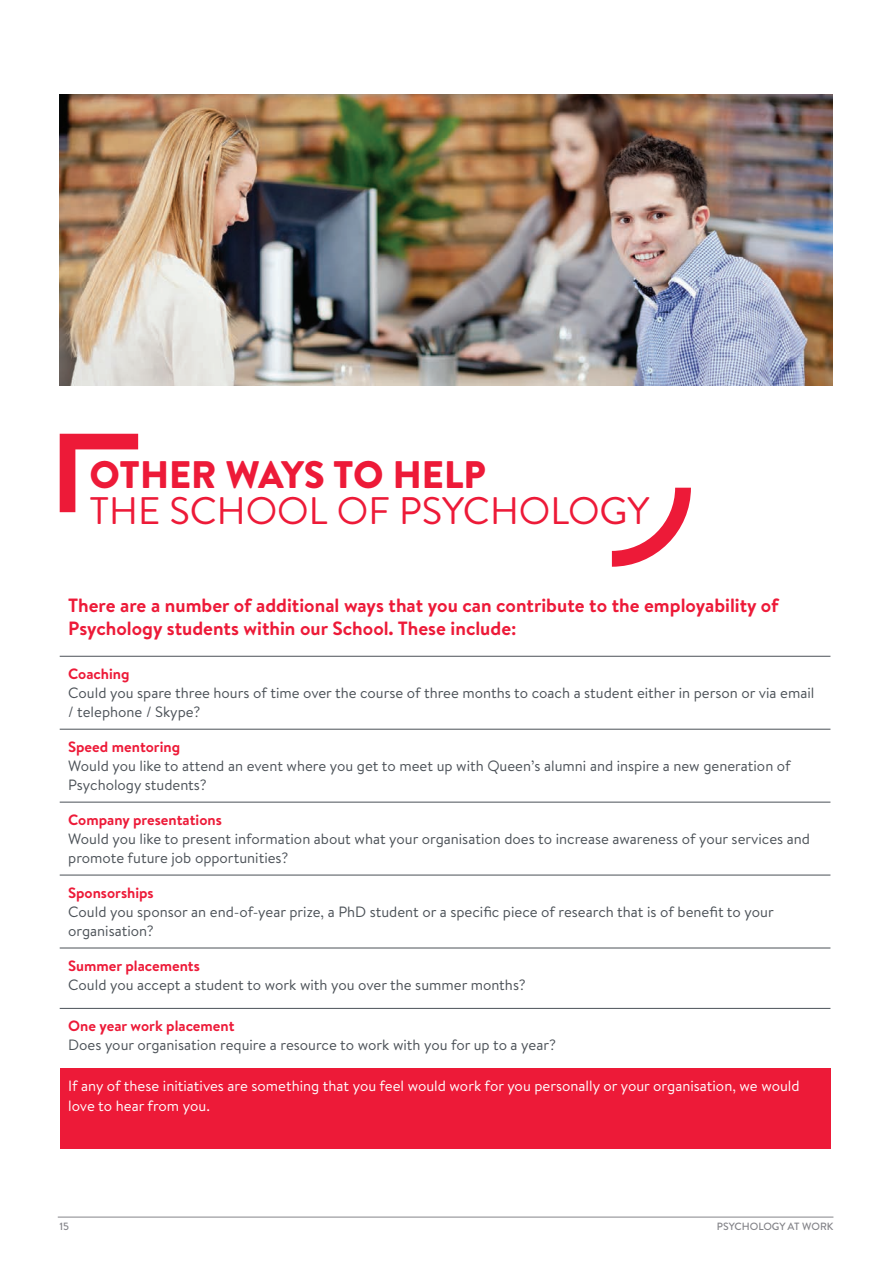
<style>
.page{position:relative;width:893px;height:1263px;background:#fff}
.page>*{position:absolute;margin:0;border:0;box-sizing:border-box;transform-origin:0 0}
._11_PT_HEADING{font:38.4px "Brandon Text";color:#ed1a38}
._11_PT_HEADING-2{font:900 38.4px "Brandon Text";color:#ed1a38}
._7_5_pt_grey_med_sub{font:700 19.2px/23px "Brandon Text";color:#ed1a38}
.body_7pt_light_grey{font:14.85px/19.2px "Brandon Text";color:#4b5157}
.body_7pt_light_grey-2{font:14.85px/19.2px "Brandon Text";color:#fff}
.body_7pt_light_grey-3{font:700 14.85px "Brandon Text";color:#ed1a38}
.t1{font:500 10.5px "Brandon Text";color:#848489}
</style>
<div class="page">
<hr style="left:58px;top:1217px;width:775px;height:1px;background:#848489">
<hr style="left:892px;top:0;width:1px;height:1263px;background:#ed1a38">
<img style="left:60px;top:94px;width:773px;height:291px">
<svg style="left:60px;top:434px;width:78px;height:78px"></svg>
<svg style="left:612px;top:488px;width:79px;height:79px"></svg>
<div style="left:60px;top:1069px;width:770px;height:80px;background:#ed1a38"></div>
<hr style="left:60px;top:656px;width:770px;height:1px;background:#4b5157">
<hr style="left:60px;top:729px;width:770px;height:1px;background:#4b5157">
<hr style="left:60px;top:802px;width:770px;height:1px;background:#4b5157">
<hr style="left:60px;top:875px;width:770px;height:1px;background:#4b5157">
<hr style="left:60px;top:948px;width:770px;height:1px;background:#4b5157">
<hr style="left:60px;top:1008px;width:770px;height:1px;background:#4b5157">
<p class="_11_PT_HEADING-2" style="left:90px;top:447px;width:398px">OTHER WAYS TO HELP</p>
<p class="_11_PT_HEADING" style="left:90px;top:484px;width:561px">THE SCHOOL OF PSYCHOLOGY</p>
<p class="_7_5_pt_grey_med_sub" style="left:68px;top:593px;width:712px">There are a number of additional ways that you can contribute to the employability of<br>Psychology students within our School. These include:</p>
<p class="body_7pt_light_grey-3" style="left:68px;top:663px;width:63px">Coaching</p>
<p class="body_7pt_light_grey" style="left:68px;top:683px;width:748px">Could you spare three hours of time over the course of three months to coach a student either in person or via email / telephone / Skype?</p>
<p class="body_7pt_light_grey-3" style="left:68px;top:736px;width:113px">Speed mentoring</p>
<p class="body_7pt_light_grey" style="left:68px;top:756px;width:724px">Would you like to attend an event where you get to meet up with Queen’s alumni and inspire a new generation of<br>Psychology students?</p>
<p class="body_7pt_light_grey-3" style="left:68px;top:809px;width:155px">Company presentations</p>
<p class="body_7pt_light_grey" style="left:68px;top:828px;width:743px">Would you like to present information about what your organisation does to increase awareness of your services and promote future job opportunities?</p>
<p class="body_7pt_light_grey-3" style="left:68px;top:882px;width:87px">Sponsorships</p>
<p class="body_7pt_light_grey" style="left:68px;top:901px;width:707px">Could you sponsor an end-of-year prize, a PhD student or a specific piece of research that is of benefit to your organisation?</p>
<p class="body_7pt_light_grey-3" style="left:68px;top:955px;width:133px">Summer placements</p>
<p class="body_7pt_light_grey" style="left:68px;top:974px;width:459px">Could you accept a student to work with you over the summer months?</p>
<p class="body_7pt_light_grey-3" style="left:68px;top:1015px;width:168px">One year work placement</p>
<p class="body_7pt_light_grey" style="left:68px;top:1035px;width:489px">Does your organisation require a resource to work with you for up to a year?</p>
<p class="body_7pt_light_grey-2" style="left:68px;top:1076px;width:733px">If any of these initiatives are something that you feel would work for you personally or your organisation, we would love to hear from you.</p>
<p class="t1" style="left:60px;top:1219px;width:11px">15</p>
<p class="t1" style="left:717px;top:1219px;width:118px">PSYCHOLOGY AT WORK</p>
</div>
